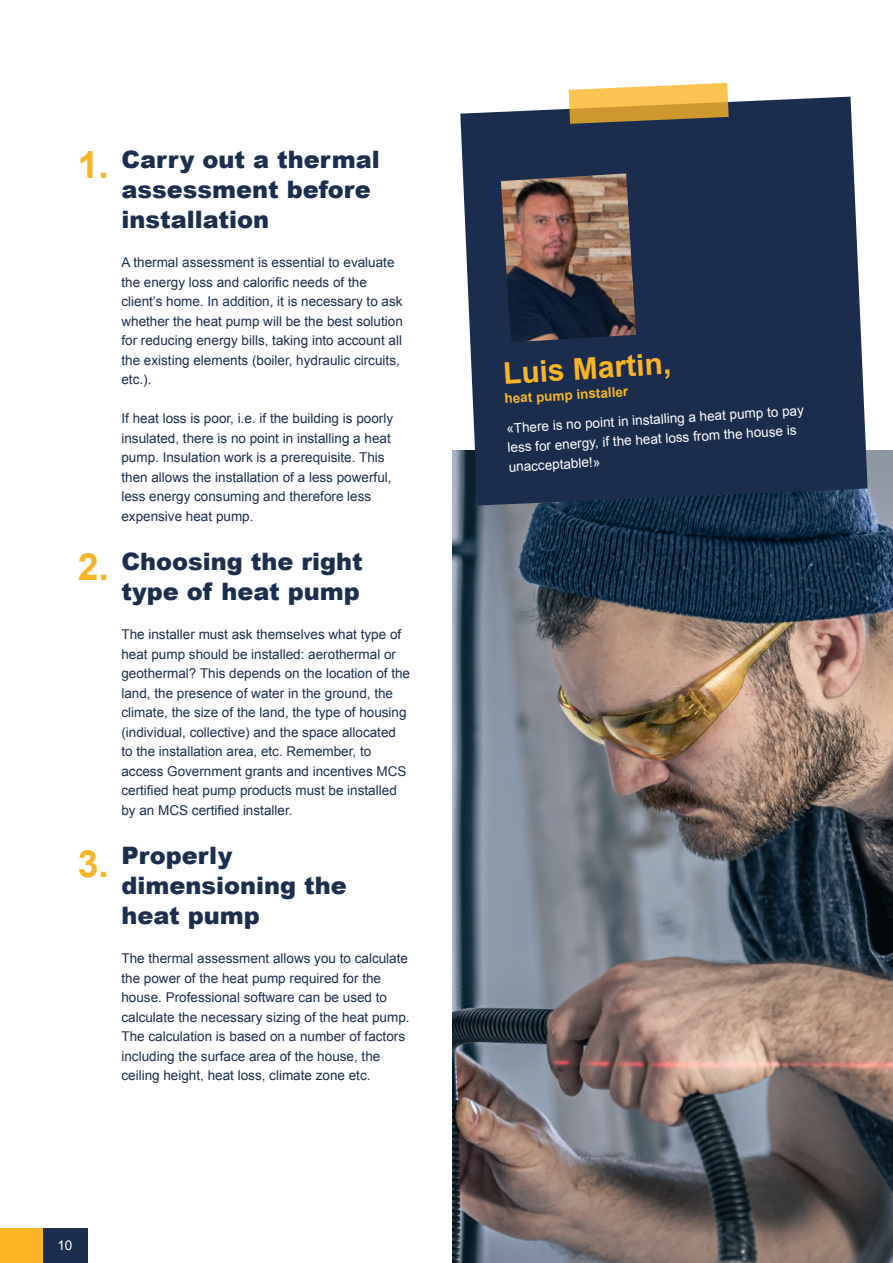
<style>
.page{position:relative;width:893px;height:1263px;background:#fff}
.page>*{position:absolute;margin:0;border:0;box-sizing:border-box;transform-origin:0 0}
.t1{font:700 37.5px "Arial";color:#fab526}
.t2{font:700 30px "Arial";color:#fab526}
.t3{font:900 24px/30px "Arial";color:#1b2e4e}
.t4{font:13.5px/19.5px "Arial";color:#1b2e4e}
.t5{font:13.5px/20px "Arial";color:#fff}
.t6{font:700 13.5px "Arial";color:#fab526}
</style>
<div class="page">
<div style="left:42px;top:1229px;width:46px;height:34px;background:#1a2d4e"></div>
<div style="left:0;top:1229px;width:42px;height:34px;background:#fab526"></div>
<img style="left:453px;top:451px;width:440px;height:812px">
<svg style="left:460px;top:97px;width:408px;height:408px;background:#293b5a"></svg>
<img style="left:501px;top:173px;width:135px;height:169px">
<svg style="left:569px;top:83px;width:160px;height:41px;background:#d6ab52"></svg>
<h1 class="t1" style="left:78px;top:140px;width:33px">1.</h1>
<h1 class="t1" style="left:78px;top:542px;width:33px">2.</h1>
<h1 class="t1" style="left:78px;top:839px;width:33px">3.</h1>
<h3 class="t3" style="left:121px;top:144px;width:260px">Carry out a thermal assessment before installation</h3>
<p class="t4" style="left:121px;top:253px;width:283px">A thermal assessment is essential to evaluate the energy loss and calorific needs of the client’s home. In addition, it is necessary to ask whether the heat pump will be the best solution for reducing energy bills, taking into account all the existing elements (boiler, hydraulic circuits, etc.).</p>
<p class="t4" style="left:121px;top:409px;width:273px">If heat loss is poor, i.e. if the building is poorly insulated, there is no point in installing a heat pump. Insulation work is a prerequisite. This then allows the installation of a less powerful, less energy consuming and therefore less expensive heat pump.</p>
<h3 class="t3" style="left:121px;top:546px;width:243px">Choosing the right type of heat pump</h3>
<p class="t4" style="left:121px;top:625px;width:290px">The installer must ask themselves what type of heat pump should be installed: aerothermal or geothermal? This depends on the location of the land, the presence of water in the ground, the climate, the size of the land, the type of housing (individual, collective) and the space allocated to the installation area, etc. Remember, to access Government grants and incentives MCS certified heat pump products must be installed by an MCS certified installer.</p>
<h3 class="t3" style="left:121px;top:840px;width:227px">Properly dimensioning the heat pump</h3>
<p class="t4" style="left:121px;top:949px;width:290px">The thermal assessment allows you to calculate the power of the heat pump required for the house. Professional software can be used to calculate the necessary sizing of the heat pump.<br>The calculation is based on a number of factors including the surface area of the house, the ceiling height, heat loss, climate zone etc.</p>
<p class="t5" style="left:57px;top:1235px;width:17px">10</p>
<h2 class="t2" style="left:502px;top:355px;width:170px;rotate:-4deg">Luis Martin,</h2>
<p class="t6" style="left:504px;top:389px;width:125px;rotate:-3deg">heat pump installer</p>
<p class="t5" style="left:506px;top:417px;width:299px;rotate:-3deg">«There is no point in installing a heat pump to pay less for energy, if the heat loss from the house is unacceptable!»</p>
</div>
